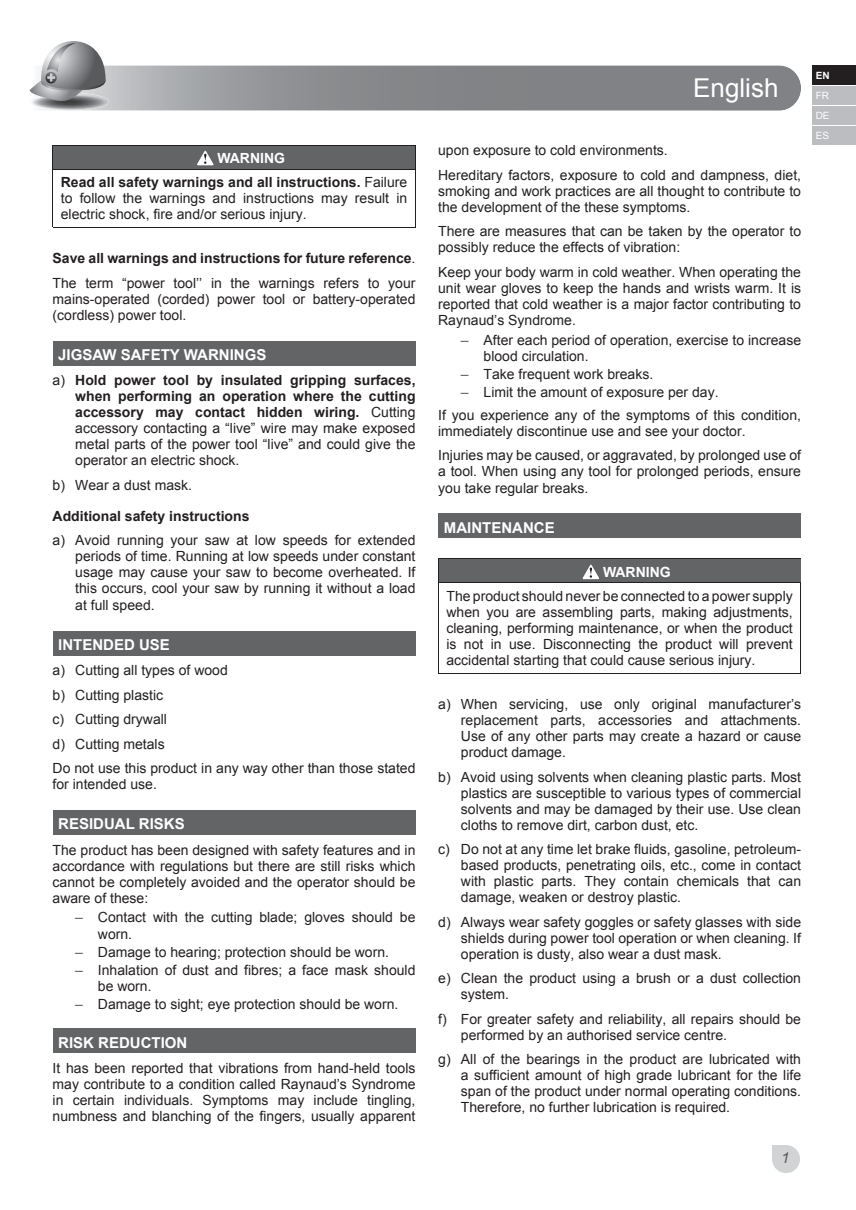
<style>
.page{position:relative;width:856px;height:1210px;background:#fff}
.page>*{position:absolute;margin:0;border:0;box-sizing:border-box;transform-origin:0 0}
.t1{font:26px "Arial";color:#fff}
.t2{font:700 15px "Arial";color:#fff}
.t3{font:italic 15px "Arial";color:#58595b}
.t4{font:14px/16px "Arial";color:#231f20}
.t5{font:700 14px/23.8px "Arial";color:#231f20}
.t6{font:700 14px "Arial";color:#fff}
.t7{font:10px/20px "Arial";color:#fff;text-align:justify}
.t8{font:700 10px "Arial";color:#fff}
.s1{color:#fff}
.s2{font-weight:400}
.s3{font-weight:700}
.s4{color:#636466}
</style>
<div class="page">
<svg style="left:29px;top:41px;width:772px;height:70px"></svg>
<div style="left:812px;top:65px;width:44px;height:20px;background:#231f20"></div>
<div style="left:812px;top:86px;width:44px;height:19px;background:#bbbdc0"></div>
<div style="left:812px;top:106px;width:44px;height:19px;background:#bbbdc0"></div>
<div style="left:812px;top:126px;width:44px;height:19px;background:#bbbdc0"></div>
<svg style="left:772px;top:1145px;width:28px;height:28px"></svg>
<div style="left:53px;top:341px;width:362px;height:24px;background:#636466"></div>
<div style="left:53px;top:631px;width:362px;height:24px;background:#636466"></div>
<div style="left:53px;top:810px;width:362px;height:24px;background:#636466"></div>
<div style="left:53px;top:1028px;width:362px;height:24px;background:#636466"></div>
<div style="left:53px;top:145px;width:362px;height:24px;background:#636466"></div>
<hr style="left:53px;top:169px;width:1px;height:58px;background:#231f20">
<hr style="left:415px;top:169px;width:1px;height:58px;background:#231f20">
<hr style="left:53px;top:227px;width:362px;height:1px;background:#231f20">
<svg style="left:415px;top:145px;width:1px;height:24px"></svg>
<hr style="left:53px;top:145px;width:362px;height:1px;background:#231f20">
<hr style="left:53px;top:169px;width:362px;height:1px;background:#231f20">
<svg style="left:197px;top:151px;width:16px;height:14px"></svg>
<div style="left:438px;top:514px;width:363px;height:24px;background:#636466"></div>
<div style="left:438px;top:559px;width:363px;height:24px;background:#636466"></div>
<hr style="left:438px;top:583px;width:1px;height:90px;background:#231f20">
<hr style="left:800px;top:583px;width:1px;height:90px;background:#231f20">
<hr style="left:438px;top:673px;width:363px;height:1px;background:#231f20">
<svg style="left:438px;top:560px;width:1px;height:23px"></svg>
<hr style="left:438px;top:559px;width:363px;height:1px;background:#231f20">
<hr style="left:438px;top:583px;width:363px;height:1px;background:#231f20">
<svg style="left:582px;top:564px;width:17px;height:15px"></svg>
<p class="t5" style="left:61px;top:147px;width:348px;text-indent:157px"><span class="s1">WARNING<br></span>Read all safety warnings and all instructions. <span class="s2">Failure</span></p>
<p class="t4" style="left:61px;top:190px;width:348px">to follow the warnings and instructions may result in electric shock, fire and/or serious injury.</p>
<p class="t5" style="left:53px;top:246px;width:364px;line-height:24.4px">Save all warnings and instructions for future reference<span class="s2">.<br>The term “power tool’’ in the warnings refers to your</span></p>
<p class="t4" style="left:53px;top:291px;width:364px">mains-operated (corded) power tool or battery-operated (cordless) power tool.</p>
<p class="t2" style="left:58px;top:346px;width:210px">JIGSAW SAFETY WARNINGS</p>
<p class="t4" style="left:75px;top:372px;width:342px;text-align:justify;text-indent:-23px">a) <span class="s3">Hold power tool by insulated gripping surfaces, when performing an operation where the cutting accessory may contact hidden wiring.</span> Cutting accessory contacting a “live” wire may make exposed metal parts of the power tool “live” and could give the operator an electric shock.</p>
<p class="t4" style="left:53px;top:477px;width:141px">b) Wear a dust mask.</p>
<p class="t5" style="left:53px;top:504px;width:198px">Additional safety instructions</p>
<p class="t4" style="left:75px;top:532px;width:342px;text-align:justify;text-indent:-23px">a) Avoid running your saw at low speeds for extended periods of time. Running at low speeds under constant usage may cause your saw to become overheated. If this occurs, cool your saw by running it without a load at full speed.</p>
<p class="t2" style="left:58px;top:636px;width:113px">INTENDED USE</p>
<p class="t4" style="left:53px;top:658px;width:364px;line-height:24.4px">a) Cutting all types of wood<br>b) Cutting plastic<br>c) Cutting drywall<br>d) Cutting metals<br>Do not use this product in any way other than those stated</p>
<p class="t4" style="left:53px;top:776px;width:106px">for intended use.</p>
<p class="t2" style="left:58px;top:816px;width:128px">RESIDUAL RISKS</p>
<p class="t4" style="left:53px;top:841px;width:364px;text-align:justify">The product has been designed with safety features and in accordance with regulations but there are still risks which cannot be completely avoided and the operator should be aware of these:</p>
<p class="t4" style="left:98px;top:909px;width:319px;text-indent:-23px"><span class="s4">–</span> Contact with the cutting blade; gloves should be worn.</p>
<p class="t4" style="left:75px;top:944px;width:315px"><span class="s4">–</span> Damage to hearing; protection should be worn.</p>
<p class="t4" style="left:98px;top:962px;width:319px;text-indent:-23px"><span class="s4">–</span> Inhalation of dust and fibres; a face mask should be worn.</p>
<p class="t4" style="left:75px;top:996px;width:325px"><span class="s4">–</span> Damage to sight; eye protection should be worn.</p>
<p class="t2" style="left:58px;top:1034px;width:131px">RISK REDUCTION</p>
<p class="t4" style="left:53px;top:1060px;width:364px;text-align:justify">It has been reported that vibrations from hand-held tools may contribute to a condition called Raynaud’s Syndrome in certain individuals. Symptoms may include tingling, numbness and blanching of the fingers, usually apparent</p>
<h1 class="t1" style="left:693px;top:73px;width:87px">English</h1>
<p class="t4" style="left:438px;top:138px;width:364px;line-height:24.4px">upon exposure to cold environments.<br>Hereditary factors, exposure to cold and dampness, diet,</p>
<p class="t4" style="left:438px;top:183px;width:364px">smoking and work practices are all thought to contribute to the development of the these symptoms.</p>
<p class="t4" style="left:438px;top:223px;width:364px">There are measures that can be taken by the operator to possibly reduce the effects of vibration:</p>
<p class="t4" style="left:438px;top:264px;width:364px;text-align:justify">Keep your body warm in cold weather. When operating the unit wear gloves to keep the hands and wrists warm. It is reported that cold weather is a major factor contributing to Raynaud’s Syndrome.</p>
<p class="t4" style="left:483px;top:332px;width:319px;text-indent:-23px"><span class="s4">–</span> After each period of operation, exercise to increase blood circulation.</p>
<p class="t4" style="left:461px;top:366px;width:194px"><span class="s4">–</span> Take frequent work breaks.</p>
<p class="t4" style="left:438px;top:381px;width:364px;line-height:22.8px;text-indent:23px"><span class="s4">–</span> Limit the amount of exposure per day.<br>If you experience any of the symptoms of this condition,</p>
<p class="t4" style="left:438px;top:419px;width:364px;line-height:24.4px">immediately discontinue use and see your doctor.<br>Injuries may be caused, or aggravated, by prolonged use of</p>
<p class="t4" style="left:438px;top:463px;width:364px">a tool. When using any tool for prolonged periods, ensure you take regular breaks.</p>
<p class="t2" style="left:444px;top:519px;width:112px">MAINTENANCE</p>
<p class="t6" style="left:603px;top:564px;width:69px">WARNING</p>
<p class="t4" style="left:446px;top:588px;width:348px;text-align:justify">The product should never be connected to a power supply when you are assembling parts, making adjustments, cleaning, performing maintenance, or when the product is not in use. Disconnecting the product will prevent accidental starting that could cause serious injury.</p>
<p class="t4" style="left:461px;top:696px;width:342px;text-align:justify;text-indent:-23px">a) When servicing, use only original manufacturer’s replacement parts, accessories and attachments.<br>Use of any other parts may create a hazard or cause product damage.</p>
<p class="t4" style="left:461px;top:769px;width:342px;text-align:justify;text-indent:-23px">b) Avoid using solvents when cleaning plastic parts. Most plastics are susceptible to various types of commercial solvents and may be damaged by their use. Use clean cloths to remove dirt, carbon dust, etc.</p>
<p class="t4" style="left:461px;top:841px;width:342px;text-align:justify;text-indent:-23px">c) Do not at any time let brake fluids, gasoline, petroleum&shy;based products, penetrating oils, etc., come in contact with plastic parts. They contain chemicals that can damage, weaken or destroy plastic.</p>
<p class="t4" style="left:461px;top:914px;width:342px;text-align:justify;text-indent:-23px">d) Always wear safety goggles or safety glasses with side shields during power tool operation or when cleaning. If operation is dusty, also wear a dust mask.</p>
<p class="t4" style="left:461px;top:970px;width:342px;text-indent:-23px">e) Clean the product using a brush or a dust collection system.</p>
<p class="t4" style="left:461px;top:1011px;width:342px;text-indent:-23px">f) For greater safety and reliability, all repairs should be performed by an authorised service centre.</p>
<p class="t4" style="left:461px;top:1051px;width:342px;text-align:justify;text-indent:-23px">g) All of the bearings in the product are lubricated with a sufficient amount of high grade lubricant for the life span of the product under normal operating conditions.<br>Therefore, no further lubrication is required.</p>
<p class="t3" style="left:781px;top:1147px;width:10px">1</p>
<p class="t8" style="left:816px;top:70px;width:15px">EN</p>
<p class="t7" style="left:816px;top:85px;width:15px">FR DE ES</p>
</div>
